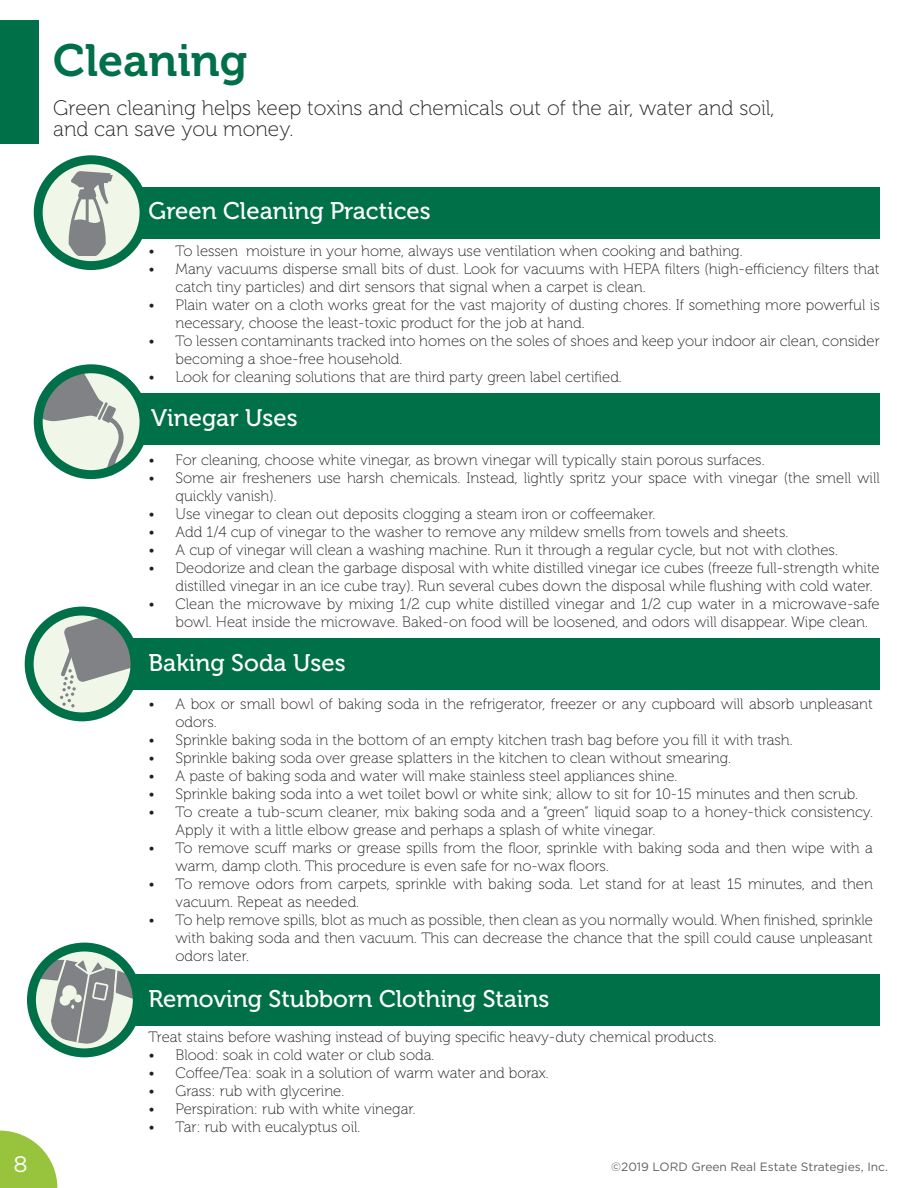
<style>
.page{position:relative;width:918px;height:1188px;background:#fff}
.page>*{position:absolute;margin:0;border:0;box-sizing:border-box;transform-origin:0 0}
.t1{font:45px "Museo 700";color:#007049}
.t2{font:24px "Museo 500";color:#fff}
.t3{font:22.5px "Gotham";color:#fff}
.t4{font:21px/21px "Museo 100";color:#231f20}
.t5{font:15px/18px "Museo 100";color:#231f20}
.t6{font:12px "Gotham";color:#5f615e}
</style>
<div class="page">
<div style="left:84px;top:974px;width:796px;height:52px;background:#007049"></div>
<div style="left:84px;top:638px;width:796px;height:52px;background:#007049"></div>
<div style="left:91px;top:394px;width:789px;height:51px;background:#007049"></div>
<div style="left:91px;top:187px;width:789px;height:51px;background:#007049"></div>
<div style="left:0;top:20px;width:38px;height:124px;background:#007049"></div>
<svg style="left:34px;top:155px;width:115px;height:115px"></svg>
<svg style="left:34px;top:364px;width:114px;height:115px"></svg>
<svg style="left:25px;top:607px;width:109px;height:114px"></svg>
<svg style="left:27px;top:943px;width:109px;height:114px"></svg>
<svg style="left:0;top:1131px;width:57px;height:57px"></svg>
<p class="t1" style="left:53px;top:35px;width:196px">Cleaning</p>
<p class="t4" style="left:53px;top:98px;width:723px">Green cleaning helps keep toxins and chemicals out of the air, water and soil, and can save you money.</p>
<p class="t2" style="left:148px;top:198px;width:284px">Green Cleaning Practices</p>
<p class="t5" style="left:148px;top:243px;width:596px">• To lessen moisture in your home, always use ventilation when cooking and bathing.</p>
<p class="t5" style="left:176px;top:261px;width:706px;text-indent:-27px">• Many vacuums disperse small bits of dust. Look for vacuums with HEPA filters (high-efficiency filters that catch tiny particles) and dirt sensors that signal when a carpet is clean.</p>
<p class="t5" style="left:176px;top:297px;width:706px;text-indent:-27px">• Plain water on a cloth works great for the vast majority of dusting chores. If something more powerful is necessary, choose the least-toxic product for the job at hand.</p>
<p class="t5" style="left:176px;top:333px;width:706px;text-indent:-27px">• To lessen contaminants tracked into homes on the soles of shoes and keep your indoor air clean, consider becoming a shoe-free household.</p>
<p class="t5" style="left:148px;top:369px;width:475px">• Look for cleaning solutions that are third party green label certified.</p>
<p class="t2" style="left:151px;top:405px;width:148px">Vinegar Uses</p>
<p class="t5" style="left:148px;top:451px;width:618px">• For cleaning, choose white vinegar, as brown vinegar will typically stain porous surfaces.</p>
<p class="t5" style="left:176px;top:469px;width:706px;text-indent:-27px">• Some air fresheners use harsh chemicals. Instead, lightly spritz your space with vinegar (the smell will quickly vanish).</p>
<p class="t5" style="left:148px;top:505px;width:509px">• Use vinegar to clean out deposits clogging a steam iron or coffeemaker.</p>
<p class="t5" style="left:148px;top:523px;width:641px">• Add 1/4 cup of vinegar to the washer to remove any mildew smells from towels and sheets.</p>
<p class="t5" style="left:148px;top:541px;width:691px">• A cup of vinegar will clean a washing machine. Run it through a regular cycle, but not with clothes.</p>
<p class="t5" style="left:176px;top:559px;width:706px;text-indent:-27px">• Deodorize and clean the garbage disposal with white distilled vinegar ice cubes (freeze full-strength white distilled vinegar in an ice cube tray). Run several cubes down the disposal while flushing with cold water.</p>
<p class="t5" style="left:176px;top:595px;width:706px;text-indent:-27px">• Clean the microwave by mixing 1/2 cup white distilled vinegar and 1/2 cup water in a microwave-safe bowl. Heat inside the microwave. Baked-on food will be loosened, and odors will disappear. Wipe clean.</p>
<p class="t2" style="left:148px;top:649px;width:199px">Baking Soda Uses</p>
<p class="t5" style="left:176px;top:695px;width:699px;text-indent:-27px">• A box or small bowl of baking soda in the refrigerator, freezer or any cupboard will absorb unpleasant odors.</p>
<p class="t5" style="left:148px;top:731px;width:646px">• Sprinkle baking soda in the bottom of an empty kitchen trash bag before you fill it with trash.</p>
<p class="t5" style="left:148px;top:749px;width:584px">• Sprinkle baking soda over grease splatters in the kitchen to clean without smearing.</p>
<p class="t5" style="left:148px;top:767px;width:531px">• A paste of baking soda and water will make stainless steel appliances shine.</p>
<p class="t5" style="left:148px;top:785px;width:711px">• Sprinkle baking soda into a wet toilet bowl or white sink; allow to sit for 10-15 minutes and then scrub.</p>
<p class="t5" style="left:176px;top:803px;width:699px;text-indent:-27px">• To create a tub-scum cleaner, mix baking soda and a “green” liquid soap to a honey-thick consistency.<br>Apply it with a little elbow grease and perhaps a splash of white vinegar.</p>
<p class="t5" style="left:176px;top:839px;width:699px;text-indent:-27px">• To remove scuff marks or grease spills from the floor, sprinkle with baking soda and then wipe with a warm, damp cloth. This procedure is even safe for no-wax floors.</p>
<p class="t5" style="left:176px;top:875px;width:699px;text-indent:-27px">• To remove odors from carpets, sprinkle with baking soda. Let stand for at least 15 minutes, and then vacuum. Repeat as needed.</p>
<p class="t5" style="left:176px;top:911px;width:699px;text-align:justify;text-indent:-27px">• To help remove spills, blot as much as possible, then clean as you normally would. When finished, sprinkle with baking soda and then vacuum. This can decrease the chance that the spill could cause unpleasant odors later.</p>
<p class="t2" style="left:148px;top:985px;width:402px">Removing Stubborn Clothing Stains</p>
<p class="t5" style="left:148px;top:1028px;width:570px">Treat stains before washing instead of buying specific heavy-duty chemical products.</p>
<p class="t5" style="left:148px;top:1046px;width:287px">• Blood: soak in cold water or club soda.</p>
<p class="t5" style="left:148px;top:1064px;width:402px">• Coffee/Tea: soak in a solution of warm water and borax.</p>
<p class="t5" style="left:148px;top:1082px;width:197px">• Grass: rub with glycerine.</p>
<p class="t5" style="left:148px;top:1100px;width:269px">• Perspiration: rub with white vinegar.</p>
<p class="t5" style="left:148px;top:1118px;width:213px">• Tar: rub with eucalyptus oil.</p>
<p class="t3" style="left:14px;top:1150px;width:16px">8</p>
<p class="t6" style="left:611px;top:1159px;width:278px">©2019 LORD Green Real Estate Strategies, Inc.</p>
</div>
